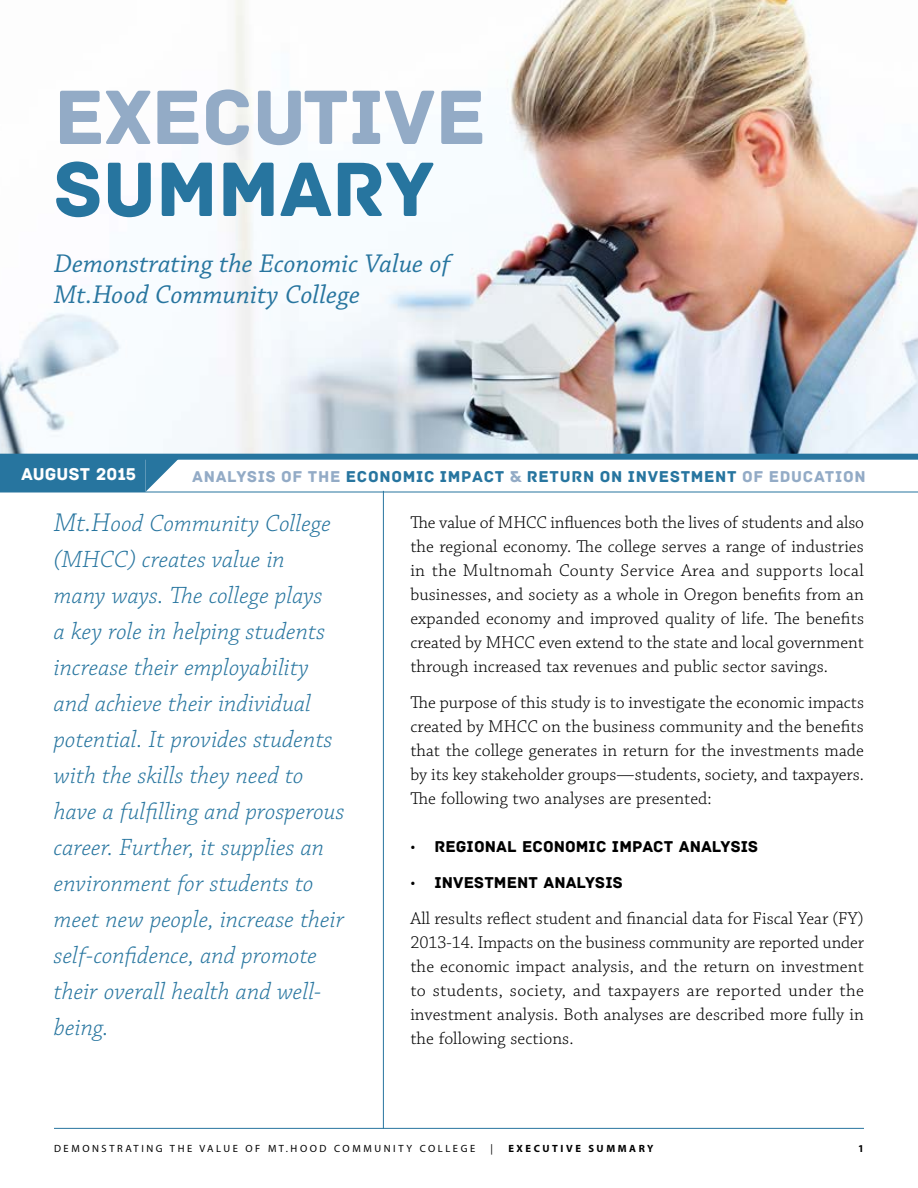
<style>
.page{position:relative;width:918px;height:1188px;background:#fff}
.page>*{position:absolute;margin:0;border:0;box-sizing:border-box;transform-origin:0 0}
.t1{font:81px "Archive";letter-spacing:-.005em;color:#93abc6}
.t2{font:81px "Archive";letter-spacing:-.005em;color:#27759f}
.t3{font:italic 27px/31.5px "Chaparral Pro";letter-spacing:.005em;color:#27759f}
.t4{font:italic 300 24.75px/36px "Chaparral Pro";letter-spacing:.005em;color:#27759f}
.t5{font:300 18px/24px "Chaparral Pro";letter-spacing:.005em;color:#000;text-align:justify}
.t6{font:18px "Archive";letter-spacing:.005em;color:#fff}
.t7{font:16.5px "Archive";letter-spacing:.045em;color:#27759f}
.t8{font:16.5px "Archive";letter-spacing:.005em;color:#000}
.t9{font:10.5px "Myriad Pro";letter-spacing:.245em;color:#000}
.t10{font:700 10.5px "Myriad Pro";letter-spacing:.245em;color:#000}
.s1{color:#93abc6}
.s2{font-size:27px}
.s3{font-family:"Chaparral Pro";font-weight:300;font-size:18px}
</style>
<div class="page">
<hr style="left:54px;top:1128px;width:810px;height:1px;background:#27759f">
<img style="left:0;top:0;width:918px;height:454px">
<hr style="left:383px;top:491px;width:1px;height:638px;background:#27759f">
<div style="left:0;top:454px;width:918px;height:6px;background:#27759f"></div>
<hr style="left:0;top:492px;width:918px;height:1px;background:#27759f">
<div style="left:0;top:456px;width:145px;height:36px;background:#27759f"></div>
<svg style="left:145px;top:459px;width:36px;height:33px"></svg>
<h1 class="t1" style="left:54px;top:69px;width:434px">EXECUTIVE</h1>
<h1 class="t2" style="left:54px;top:141px;width:382px">SUMMARY</h1>
<h2 class="t3" style="left:54px;top:248px;width:398px">Demonstrating the Economic Value of<br>Mt.Hood Community College</h2>
<p class="t6" style="left:21px;top:463px;width:117px">AUGUST 2015</p>
<p class="t7" style="left:192px;top:467px;width:675px"><span class="s1">ANALYSIS OF THE</span> ECONOMIC IMPACT <span class="s1">&amp;</span> RETURN ON INVESTMENT <span class="s1">OF EDUCATION</span></p>
<p class="t4" style="left:54px;top:506px;width:292px"><span class="s2">Mt.H</span>ood Community College (MHCC) creates value in<br>many ways. The college plays<br>a key role in helping students increase their employability and achieve their individual potential. It provides students with the skills they need to have a fulfilling and prosperous career. Further, it supplies an environment for students to meet new people, increase their self-confidence, and promote their overall health and well&shy;being.</p>
<p class="t5" style="left:410px;top:511px;width:455px">The value of MHCC influences both the lives of students and also the regional economy. The college serves a range of industries in the Multnomah County Service Area and supports local businesses, and society as a whole in Oregon benefits from an expanded economy and improved quality of life. The benefits created by MHCC even extend to the state and local government through increased tax revenues and public sector savings.</p>
<p class="t5" style="left:410px;top:691px;width:455px">The purpose of this study is to investigate the economic impacts created by MHCC on the business community and the benefits that the college generates in return for the investments made by its key stakeholder groups—students, society, and taxpayers.<br>The following two analyses are presented:</p>
<p class="t8" style="left:410px;top:837px;width:349px"><span class="s3">•</span> REGIONAL ECONOMIC IMPACT ANALYSIS</p>
<p class="t8" style="left:410px;top:873px;width:214px"><span class="s3">•</span> INVESTMENT ANALYSIS</p>
<p class="t5" style="left:410px;top:907px;width:455px">All results reflect student and financial data for Fiscal Year (FY)<br>2013-14. Impacts on the business community are reported under the economic impact analysis, and the return on investment to students, society, and taxpayers are reported under the investment analysis. Both analyses are described more fully in the following sections.</p>
<p class="t9" style="left:54px;top:1142px;width:423px">DEMONSTRATING THE VALUE OF MT.HOOD COMMUNITY COLLEGE</p>
<p class="t9" style="left:491px;top:1142px;width:4px">|</p>
<p class="t10" style="left:508px;top:1142px;width:147px">EXECUTIVE SUMMARY</p>
<p class="t10" style="left:858px;top:1142px;width:7px">1</p>
</div>
